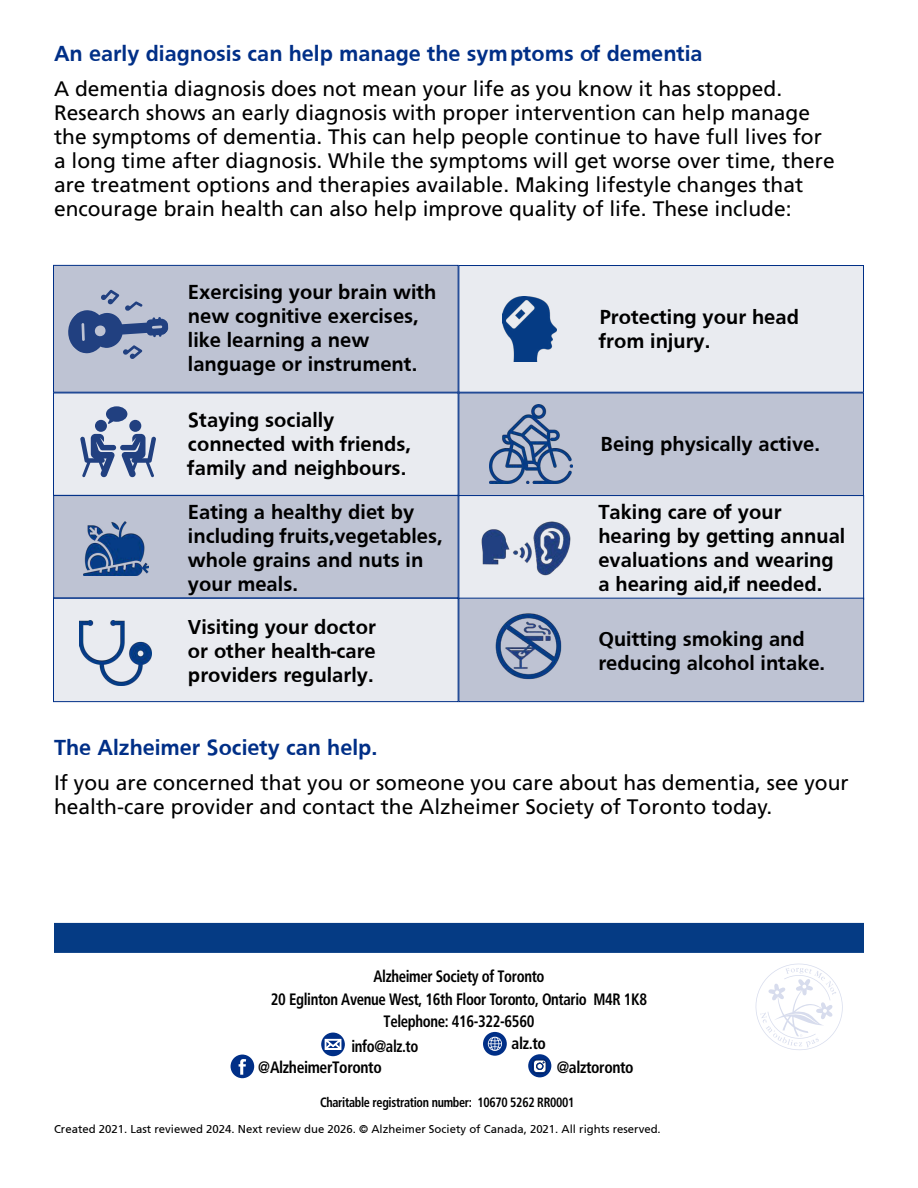
<style>
.page{position:relative;width:918px;height:1188px;background:#fff}
.page>*{position:absolute;margin:0;border:0;box-sizing:border-box;transform-origin:0 0}
.t1{font:700 22.5px "Frutiger";color:#002f87}
.t2{font:21px/24px "Frutiger";color:#000}
.t3{font:700 21px/24px "Frutiger";color:#000}
.t4{font:16.5px/22.5px "Frutiger LT 67 Bd Cn";letter-spacing:-.025em;color:#000;text-align:center;scale:.9 1}
.t5{font:16.5px "Frutiger LT 67 Bd Cn";letter-spacing:-.025em;color:#000;scale:.95 1}
.t6{font:13.5px "Frutiger LT 67 Bd Cn";letter-spacing:-.025em;color:#000;scale:.9 1}
.t7{font:11.4px "Frutiger 55 Roman";color:#000}
.s1{font-family:"Frutiger LT 55 Rm"}
</style>
<div class="page">
<div style="left:53px;top:265px;width:406px;height:128px;background:#bec3d3;border:1px solid #002f87"></div>
<div style="left:459px;top:265px;width:405px;height:128px;background:#e9ebf0;border:1px solid #002f87"></div>
<div style="left:53px;top:393px;width:406px;height:103px;background:#e9ebf0"></div>
<div style="left:459px;top:393px;width:405px;height:103px;background:#bec3d3"></div>
<div style="left:53px;top:495px;width:406px;height:103px;background:#bec3d3;border:1px solid #002f87"></div>
<div style="left:459px;top:495px;width:405px;height:105px;background:#e9ebf0;border:1px solid #002f87"></div>
<div style="left:53px;top:598px;width:406px;height:104px;background:#e9ebf0;border:1px solid #002f87"></div>
<svg style="left:68px;top:289px;width:101px;height:70px"></svg>
<div style="left:129px;top:420px;width:12px;height:12px;background:#214080;border-radius:50%"></div>
<svg style="left:80px;top:434px;width:76px;height:43px"></svg>
<div style="left:95px;top:420px;width:12px;height:12px;background:#214080;border-radius:50%"></div>
<svg style="left:106px;top:406px;width:21px;height:18px"></svg>
<img style="left:490px;top:405px;width:83px;height:79px">
<img style="left:502px;top:297px;width:54px;height:64px">
<img style="left:84px;top:522px;width:65px;height:54px">
<img style="left:481px;top:521px;width:90px;height:55px">
<img style="left:79px;top:620px;width:73px;height:65px">
<div style="left:459px;top:598px;width:405px;height:104px;background:#bec3d3;border:1px solid #002f87"></div>
<img style="left:495px;top:613px;width:67px;height:67px">
<svg style="left:755px;top:963px;width:88px;height:87px"></svg>
<div style="left:54px;top:923px;width:810px;height:30px;background:#053b84"></div>
<svg style="left:321px;top:1033px;width:24px;height:23px"></svg>
<svg style="left:325px;top:1039px;width:16px;height:11px"></svg>
<svg style="left:483px;top:1032px;width:24px;height:24px"></svg>
<div style="left:231px;top:1055px;width:23px;height:23px;background:#002f87;border-radius:50%"></div>
<svg style="left:239px;top:1059px;width:8px;height:16px"></svg>
<svg style="left:528px;top:1054px;width:23px;height:23px"></svg>
<svg style="left:533px;top:1059px;width:14px;height:14px"></svg>
<p class="t1" style="left:54px;top:41px;width:650px">An early diagnosis can help manage the symptoms of dementia</p>
<p class="t2" style="left:54px;top:77px;width:782px">A dementia diagnosis does not mean your life as you know it has stopped.<br>Research shows an early diagnosis with proper intervention can help manage the symptoms of dementia. This can help people continue to have full lives for a long time after diagnosis. While the symptoms will get worse over time, there are treatment options and therapies available. Making lifestyle changes that encourage brain health can also help improve quality of life. These include:</p>
<p class="t3" style="left:188px;top:280px;width:250px">Exercising your brain with new cognitive exercises, like learning a new language or instrument.</p>
<p class="t3" style="left:188px;top:408px;width:225px">Staying socially connected with friends, family and neighbours.</p>
<p class="t3" style="left:599px;top:304px;width:201px">Protecting your head from injury.</p>
<p class="t3" style="left:601px;top:432px;width:221px">Being physically active.</p>
<p class="t3" style="left:188px;top:500px;width:256px">Eating a healthy diet by including fruits,vegetables, whole grains and nuts in your meals.</p>
<p class="t3" style="left:598px;top:500px;width:249px">Taking care of your hearing by getting annual evaluations and wearing a hearing aid,if needed.</p>
<p class="t3" style="left:188px;top:614px;width:189px;text-align:justify">Visiting your doctor or other health-care providers regularly.</p>
<p class="t3" style="left:598px;top:627px;width:228px">Quitting smoking and reducing alcohol intake.</p>
<p class="t1" style="left:54px;top:735px;width:325px">The Alzheimer Society can help.</p>
<p class="t2" style="left:54px;top:770px;width:796px;line-height:24.5px">If you are concerned that you or someone you care about has dementia, see your health-care provider and contact the Alzheimer Society <span class="s1">of Toronto</span> today.</p>
<p class="t4" style="left:271px;top:965px;width:420px">Alzheimer Society of Toronto<br>20 Eglinton Avenue West, 16th Floor Toronto, Ontario M4R 1K8<br>Telephone: 416-322-6560</p>
<p class="t4" style="left:351px;top:1035px;width:76px">info@alz.to</p>
<p class="t5" style="left:512px;top:1033px;width:38px">alz.to</p>
<p class="t4" style="left:258px;top:1056px;width:139px">@AlzheimerToronto</p>
<p class="t5" style="left:557px;top:1057px;width:82px">@alztoronto</p>
<p class="t6" style="left:320px;top:1094px;width:284px">Charitable registration number: 10670 5262 RR0001</p>
<p class="t7" style="left:54px;top:1122px;width:608px">Created 2021. Last reviewed 2024. Next review due 2026. © Alzheimer Society of Canada, 2021. All rights reserved.</p>
</div>
